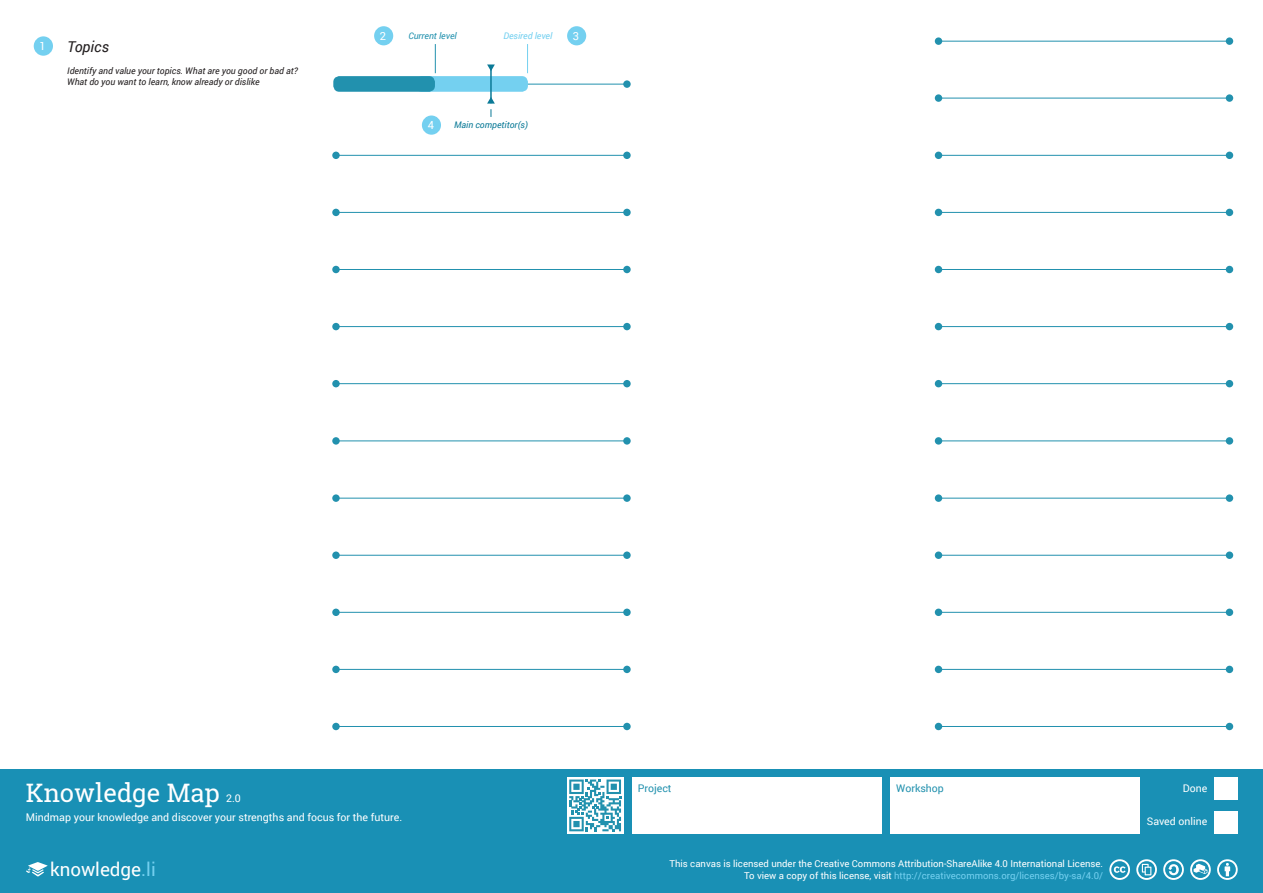
<style>
.page{position:relative;width:1263px;height:893px;background:#1990b5}
.page>*{position:absolute;margin:0;border:0;box-sizing:border-box;transform-origin:0 0}
.t1{font:25.5px "Roboto Slab";color:#fff}
.t2{font:18.75px "Roboto";color:#fff}
.t3{font:italic 14.85px "Roboto";color:#231f20}
.t4{font:11.25px "Roboto";color:#fff}
.Header_-_p_white{font:10.65px "Roboto";color:#fff}
.t5{font:10.5px "Roboto";color:#2291ae}
.t6{font:10.5px "Roboto";color:#fff}
.t7{font:9.6px/11.4px "Roboto";color:#fff;text-align:right}
.t8{font:italic 9.15px/10.9px "Roboto";color:#231f20}
.t9{font:italic 9.15px "Roboto";color:#0b7a97}
.t10{font:italic 9.15px "Roboto";color:#2291ae}
.t11{font:italic 9.15px "Roboto";color:#74d0f0}
.s1{color:#74d0f0}
</style>
<div class="page">
<div style="left:632px;top:777px;width:250px;height:56px;background:#fff"></div>
<div style="left:890px;top:777px;width:250px;height:56px;background:#fff"></div>
<div style="left:1214px;top:811px;width:24px;height:22px;background:#fff"></div>
<div style="left:1214px;top:777px;width:24px;height:23px;background:#fff"></div>
<div style="left:0;top:0;width:1263px;height:769px;background:#fff"></div>
<svg style="left:26px;top:862px;width:22px;height:14px"></svg>
<svg style="left:1217px;top:859px;width:21px;height:21px"></svg>
<svg style="left:1109px;top:859px;width:21px;height:21px"></svg>
<svg style="left:1190px;top:859px;width:21px;height:21px"></svg>
<svg style="left:1163px;top:859px;width:21px;height:21px"></svg>
<svg style="left:1136px;top:859px;width:21px;height:21px"></svg>
<svg style="left:567px;top:777px;width:56px;height:56px"></svg>
<svg style="left:569px;top:779px;width:52px;height:52px"></svg>
<div style="left:34px;top:36px;width:19px;height:20px;background:#74d0f0;border-radius:50%"></div>
<hr style="left:938px;top:440px;width:291px;height:1px;background:#2291ae">
<hr style="left:336px;top:440px;width:291px;height:1px;background:#2291ae">
<hr style="left:938px;top:98px;width:291px;height:1px;background:#2291ae">
<hr style="left:336px;top:84px;width:291px;height:1px;background:#2291ae">
<hr style="left:938px;top:41px;width:291px;height:1px;background:#2291ae">
<hr style="left:938px;top:498px;width:291px;height:1px;background:#2291ae">
<hr style="left:336px;top:498px;width:291px;height:1px;background:#2291ae">
<hr style="left:938px;top:155px;width:291px;height:1px;background:#2291ae">
<hr style="left:336px;top:155px;width:291px;height:1px;background:#2291ae">
<hr style="left:938px;top:555px;width:291px;height:1px;background:#2291ae">
<hr style="left:336px;top:555px;width:291px;height:1px;background:#2291ae">
<hr style="left:938px;top:212px;width:291px;height:1px;background:#2291ae">
<hr style="left:336px;top:212px;width:291px;height:1px;background:#2291ae">
<hr style="left:938px;top:612px;width:291px;height:1px;background:#2291ae">
<hr style="left:336px;top:612px;width:291px;height:1px;background:#2291ae">
<hr style="left:938px;top:269px;width:291px;height:1px;background:#2291ae">
<hr style="left:336px;top:269px;width:291px;height:1px;background:#2291ae">
<hr style="left:938px;top:669px;width:291px;height:1px;background:#2291ae">
<hr style="left:336px;top:669px;width:291px;height:1px;background:#2291ae">
<hr style="left:938px;top:326px;width:291px;height:1px;background:#2291ae">
<hr style="left:336px;top:326px;width:291px;height:1px;background:#2291ae">
<hr style="left:938px;top:726px;width:291px;height:1px;background:#2291ae">
<hr style="left:336px;top:726px;width:291px;height:1px;background:#2291ae">
<hr style="left:938px;top:383px;width:291px;height:1px;background:#2291ae">
<hr style="left:336px;top:383px;width:291px;height:1px;background:#2291ae">
<div style="left:935px;top:437px;width:7px;height:8px;background:#2291ae;border-radius:50%"></div>
<div style="left:332px;top:437px;width:8px;height:8px;background:#2291ae;border-radius:50%"></div>
<div style="left:935px;top:94px;width:7px;height:8px;background:#2291ae;border-radius:50%"></div>
<div style="left:935px;top:37px;width:7px;height:8px;background:#2291ae;border-radius:50%"></div>
<div style="left:935px;top:494px;width:7px;height:8px;background:#2291ae;border-radius:50%"></div>
<div style="left:332px;top:494px;width:8px;height:8px;background:#2291ae;border-radius:50%"></div>
<div style="left:935px;top:152px;width:7px;height:7px;background:#2291ae;border-radius:50%"></div>
<div style="left:332px;top:152px;width:8px;height:7px;background:#2291ae;border-radius:50%"></div>
<div style="left:935px;top:551px;width:7px;height:8px;background:#2291ae;border-radius:50%"></div>
<div style="left:332px;top:551px;width:8px;height:8px;background:#2291ae;border-radius:50%"></div>
<div style="left:935px;top:209px;width:7px;height:7px;background:#2291ae;border-radius:50%"></div>
<div style="left:332px;top:209px;width:8px;height:7px;background:#2291ae;border-radius:50%"></div>
<div style="left:935px;top:609px;width:7px;height:7px;background:#2291ae;border-radius:50%"></div>
<div style="left:332px;top:609px;width:8px;height:7px;background:#2291ae;border-radius:50%"></div>
<div style="left:935px;top:266px;width:7px;height:7px;background:#2291ae;border-radius:50%"></div>
<div style="left:332px;top:266px;width:8px;height:7px;background:#2291ae;border-radius:50%"></div>
<div style="left:935px;top:666px;width:7px;height:7px;background:#2291ae;border-radius:50%"></div>
<div style="left:332px;top:666px;width:8px;height:7px;background:#2291ae;border-radius:50%"></div>
<div style="left:935px;top:323px;width:7px;height:7px;background:#2291ae;border-radius:50%"></div>
<div style="left:332px;top:323px;width:8px;height:7px;background:#2291ae;border-radius:50%"></div>
<div style="left:935px;top:723px;width:7px;height:7px;background:#2291ae;border-radius:50%"></div>
<div style="left:332px;top:723px;width:8px;height:7px;background:#2291ae;border-radius:50%"></div>
<div style="left:935px;top:380px;width:7px;height:7px;background:#2291ae;border-radius:50%"></div>
<div style="left:332px;top:380px;width:8px;height:7px;background:#2291ae;border-radius:50%"></div>
<div style="left:1226px;top:437px;width:7px;height:8px;background:#2291ae;border-radius:50%"></div>
<div style="left:623px;top:437px;width:8px;height:8px;background:#2291ae;border-radius:50%"></div>
<div style="left:1226px;top:94px;width:7px;height:8px;background:#2291ae;border-radius:50%"></div>
<div style="left:623px;top:80px;width:8px;height:8px;background:#2291ae;border-radius:50%"></div>
<div style="left:1226px;top:37px;width:7px;height:8px;background:#2291ae;border-radius:50%"></div>
<div style="left:1226px;top:494px;width:7px;height:8px;background:#2291ae;border-radius:50%"></div>
<div style="left:623px;top:494px;width:8px;height:8px;background:#2291ae;border-radius:50%"></div>
<div style="left:1226px;top:152px;width:7px;height:7px;background:#2291ae;border-radius:50%"></div>
<div style="left:623px;top:152px;width:8px;height:7px;background:#2291ae;border-radius:50%"></div>
<div style="left:1226px;top:551px;width:7px;height:8px;background:#2291ae;border-radius:50%"></div>
<div style="left:623px;top:551px;width:8px;height:8px;background:#2291ae;border-radius:50%"></div>
<div style="left:1226px;top:209px;width:7px;height:7px;background:#2291ae;border-radius:50%"></div>
<div style="left:623px;top:209px;width:8px;height:7px;background:#2291ae;border-radius:50%"></div>
<div style="left:1226px;top:609px;width:7px;height:7px;background:#2291ae;border-radius:50%"></div>
<div style="left:623px;top:609px;width:8px;height:7px;background:#2291ae;border-radius:50%"></div>
<div style="left:1226px;top:266px;width:7px;height:7px;background:#2291ae;border-radius:50%"></div>
<div style="left:623px;top:266px;width:8px;height:7px;background:#2291ae;border-radius:50%"></div>
<div style="left:1226px;top:666px;width:7px;height:7px;background:#2291ae;border-radius:50%"></div>
<div style="left:623px;top:666px;width:8px;height:7px;background:#2291ae;border-radius:50%"></div>
<div style="left:1226px;top:323px;width:7px;height:7px;background:#2291ae;border-radius:50%"></div>
<div style="left:623px;top:323px;width:8px;height:7px;background:#2291ae;border-radius:50%"></div>
<div style="left:1226px;top:723px;width:7px;height:7px;background:#2291ae;border-radius:50%"></div>
<div style="left:623px;top:723px;width:8px;height:7px;background:#2291ae;border-radius:50%"></div>
<div style="left:1226px;top:380px;width:7px;height:7px;background:#2291ae;border-radius:50%"></div>
<div style="left:623px;top:380px;width:8px;height:7px;background:#2291ae;border-radius:50%"></div>
<div style="left:416px;top:76px;width:112px;height:16px;background:#74d0f0;border-radius:6px"></div>
<div style="left:374px;top:26px;width:19px;height:19px;background:#74d0f0;border-radius:50%"></div>
<div style="left:567px;top:26px;width:19px;height:19px;background:#74d0f0;border-radius:50%"></div>
<div style="left:422px;top:115px;width:19px;height:20px;background:#74d0f0;border-radius:50%"></div>
<svg style="left:487px;top:64px;width:8px;height:6px"></svg>
<hr style="left:490px;top:68px;width:2px;height:35px;background:#0b7a97">
<svg style="left:435px;top:44px;width:1px;height:29px"></svg>
<svg style="left:527px;top:44px;width:1px;height:29px"></svg>
<svg style="left:487px;top:97px;width:8px;height:20px"></svg>
<div style="left:333px;top:76px;width:102px;height:16px;background:#2291ae;border-radius:6px"></div>
<p class="t4" style="left:40px;top:38px;width:8px">1</p>
<p class="t3" style="left:67px;top:37px;width:43px">Topics</p>
<p class="t8" style="left:67px;top:65px;width:232px">Identify and value your topics. What are you good or bad at?<br>What do you want to learn, know already or dislike</p>
<p class="t4" style="left:380px;top:28px;width:8px">2</p>
<p class="t4" style="left:573px;top:28px;width:8px">3</p>
<p class="t10" style="left:408px;top:29px;width:50px">Current level</p>
<p class="t11" style="left:503px;top:29px;width:50px">Desired level</p>
<p class="t4" style="left:428px;top:117px;width:8px">4</p>
<p class="t9" style="left:454px;top:119px;width:75px">Main competitor(s)</p>
<p class="t1" style="left:26px;top:775px;width:195px">Knowledge Map</p>
<p class="Header_-_p_white" style="left:226px;top:791px;width:16px">2.0</p>
<p class="Header_-_p_white" style="left:26px;top:810px;width:378px">Mindmap your knowledge and discover your strengths and focus for the future.</p>
<p class="t5" style="left:638px;top:781px;width:35px">Project</p>
<p class="t5" style="left:896px;top:781px;width:49px">Workshop</p>
<p class="t6" style="left:1183px;top:781px;width:26px">Done</p>
<p class="t6" style="left:1147px;top:814px;width:62px">Saved online</p>
<h2 class="t2" style="left:50px;top:856px;width:107px">knowledge<span class="s1">.li</span></h2>
<p class="t7" style="left:669px;top:858px;width:435px">This canvas is licensed under the Creative Commons Attribution-ShareAlike 4.0 International License.<br>To view a copy of this license, visit <span class="s1">http://creativecommons.org/licenses/by-sa/4.0/</span></p>
</div>
